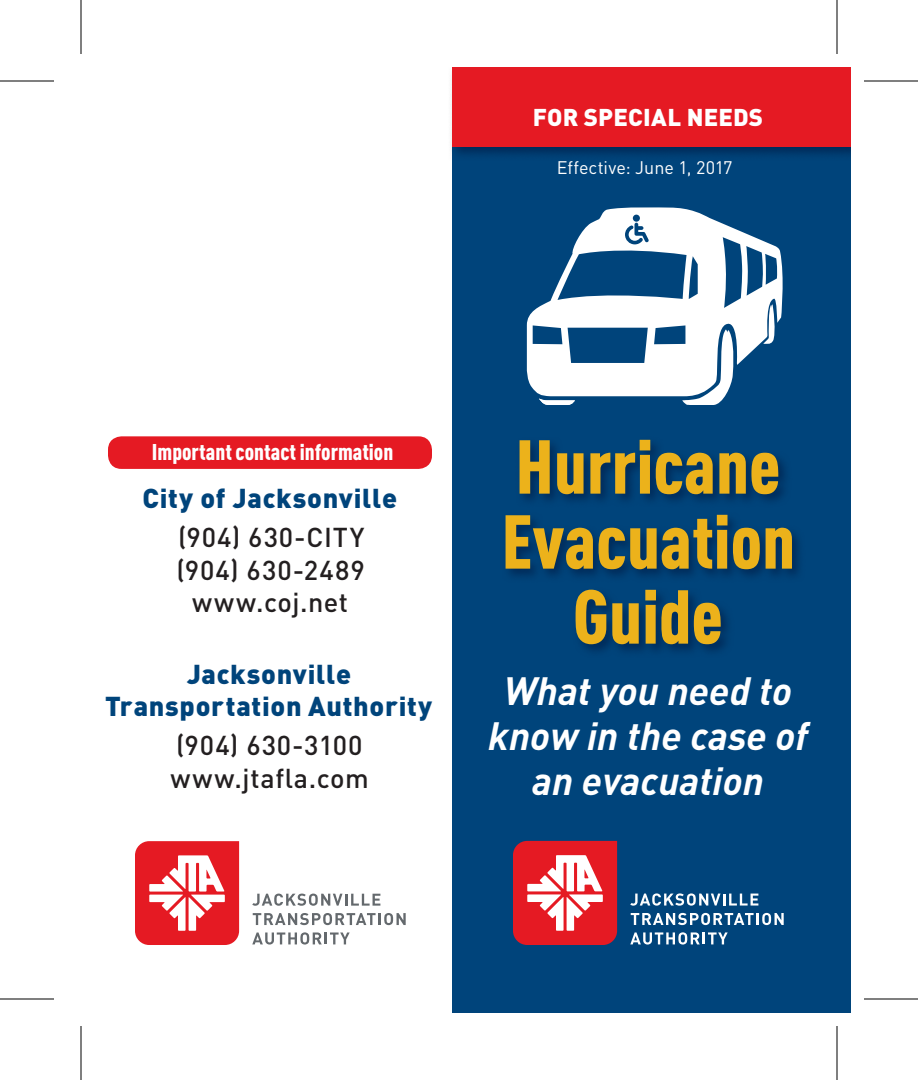
<style>
.page{position:relative;width:918px;height:1080px;background:#fff}
.page>*{position:absolute;margin:0;border:0;box-sizing:border-box;transform-origin:0 0}
.t1{font:900 condensed 75px/75px "DINOT";color:#ecb21b;text-align:center}
.t2{font:italic 700 39px/45px "DINOT";color:#fff;text-align:center}
.t3{font:500 27px/32.4px "DINOT";letter-spacing:.03em;color:#231f20;text-align:center}
.t4{font:900 27px/32.4px "DINOT";letter-spacing:.025em;color:#00447b;text-align:center}
.t5{font:900 24px "DINOT";letter-spacing:.005em;color:#fff}
.t6{font:900 condensed 22.5px "DINOT";color:#fff}
.t7{font:18px "DINOT";color:#fff}
</style>
<div class="page">
<div style="left:452px;top:68px;width:398px;height:945px;background:#00447b"></div>
<div style="left:452px;top:68px;width:398px;height:79px;background:#e51a23"></div>
<svg style="left:539px;top:398px;width:36px;height:7px"></svg>
<svg style="left:682px;top:396px;width:43px;height:9px"></svg>
<svg style="left:527px;top:207px;width:256px;height:189px;fill:#fff"></svg>
<svg style="left:630px;top:893px;width:128px;height:13px"></svg>
<svg style="left:631px;top:913px;width:153px;height:12px"></svg>
<svg style="left:630px;top:932px;width:98px;height:13px"></svg>
<svg style="left:513px;top:841px;width:104px;height:104px;background:#e8525a"></svg>
<svg style="left:252px;top:894px;width:128px;height:12px"></svg>
<svg style="left:253px;top:913px;width:153px;height:12px"></svg>
<svg style="left:252px;top:932px;width:98px;height:13px"></svg>
<svg style="left:135px;top:841px;width:104px;height:104px"></svg>
<div style="left:108px;top:436px;width:324px;height:33px;background:#e51a23;border-radius:14px"></div>
<hr style="left:81px;top:0;width:1px;height:54px;background:#000">
<hr style="left:0;top:81px;width:54px;height:1px;background:#000">
<hr style="left:0;top:999px;width:54px;height:1px;background:#000">
<hr style="left:81px;top:1026px;width:1px;height:54px;background:#000">
<hr style="left:837px;top:0;width:1px;height:54px;background:#000">
<hr style="left:864px;top:81px;width:54px;height:1px;background:#000">
<hr style="left:864px;top:999px;width:54px;height:1px;background:#000">
<hr style="left:837px;top:1026px;width:1px;height:54px;background:#000">
<p class="t5" style="left:533px;top:109px;width:232px">FOR SPECIAL NEEDS</p>
<p class="t7" style="left:557px;top:161px;width:177px">Effective: June 1, 2017</p>
<p class="t6" style="left:152px;top:444px;width:243px">Important contact information</p>
<p class="t4" style="left:143px;top:485px;width:256px">City of Jacksonville</p>
<p class="t3" style="left:176px;top:522px;width:190px">(904) 630-CITY (904) 630-2489 www.coj.net</p>
<p class="t4" style="left:105px;top:660px;width:328px">Jacksonville<br>Transportation Authority</p>
<p class="t3" style="left:170px;top:730px;width:200px;text-align:left">(904) 630-3100 www.jtafla.com</p>
<h1 class="t1" style="left:501px;top:436px;width:295px">Hurricane<br>Evacuation<br>Guide</h1>
<h2 class="t2" style="left:488px;top:670px;width:322px">What you need to know in the case of an evacuation</h2>
</div>
